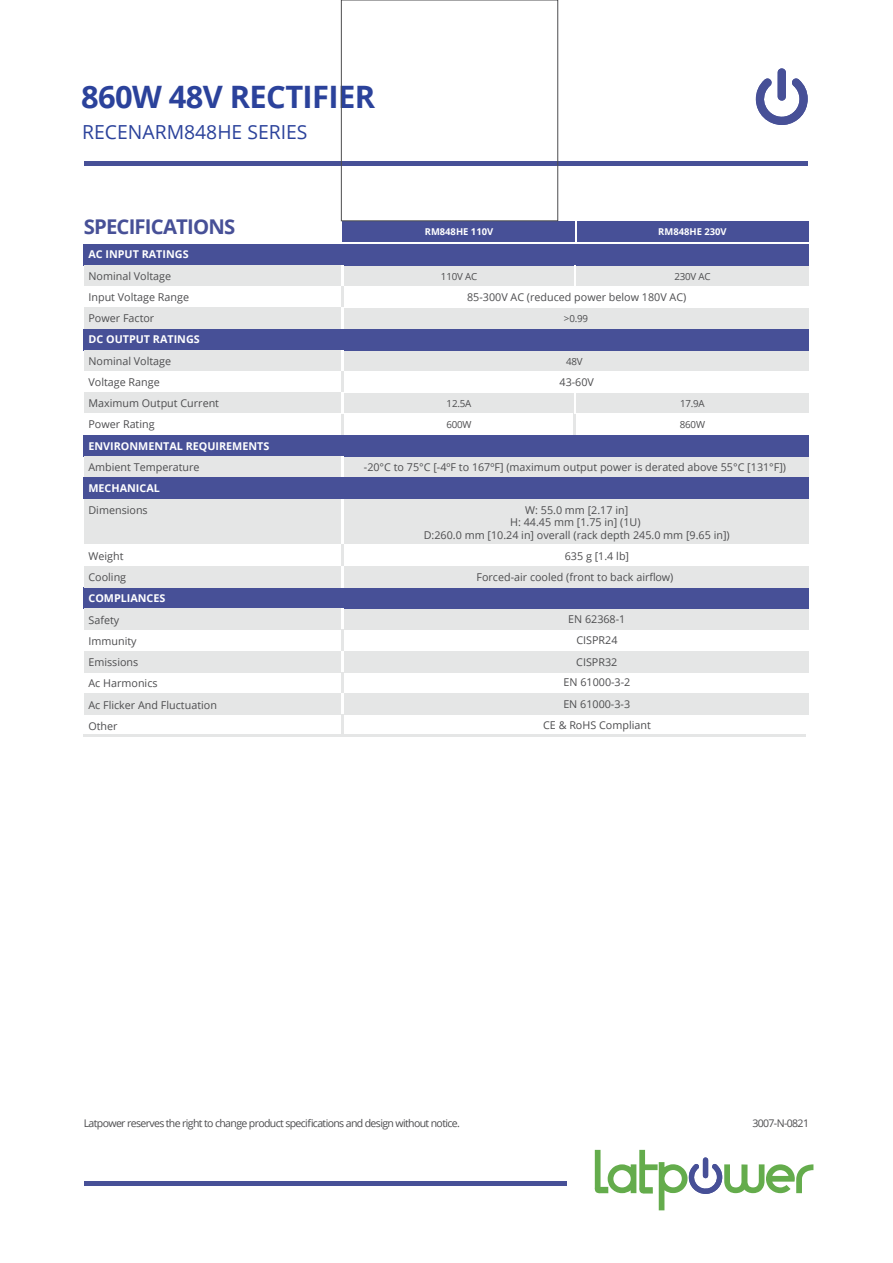
<style>
.page{position:relative;width:893px;height:1263px;background:#fff}
.page>*{position:absolute;margin:0;border:0;box-sizing:border-box;transform-origin:0 0}
.t1{font:700 30.9px "Open Sans";letter-spacing:-.02em;color:#2b429b}
.t2{font:700 20.25px "Open Sans";letter-spacing:-.04em;color:#475097}
.t3{font:19.35px "Open Sans";color:#2b429b}
.t4{font:10.8px/12.9px "Open Sans";color:#4d4d4f;text-align:center}
.t5{font:700 10.8px "Open Sans";color:#fff}
.t6{font:10.5px "Open Sans";letter-spacing:-.06em;color:#4d4d4f}
.t7{font:9.75px "Open Sans";letter-spacing:-.02em;color:#4d4d4f}
.t8{font:700 9.45px "Open Sans";color:#fff}
</style>
<div class="page">
<div style="left:85px;top:161px;width:723px;height:5px;background:#475097"></div>
<hr style="left:85px;top:1181px;width:482px;height:4px;background:#475097">
<svg style="left:594px;top:1150px;width:219px;height:60px"></svg>
<svg style="left:756px;top:68px;width:52px;height:57px"></svg>
<div style="left:342px;top:265px;width:467px;height:21px;background:#e5e6e6"></div>
<div style="left:342px;top:308px;width:467px;height:21px;background:#e5e6e6"></div>
<div style="left:84px;top:244px;width:725px;height:21px;background:#475097"></div>
<div style="left:84px;top:265px;width:258px;height:21px;background:#e5e6e6"></div>
<hr style="left:341px;top:265px;width:2px;height:21px;background:#fff">
<div style="left:667px;top:456px;width:142px;height:22px;background:#e5e6e6"></div>
<div style="left:342px;top:456px;width:459px;height:22px;background:#e5e6e6"></div>
<div style="left:84px;top:435px;width:725px;height:21px;background:#475097"></div>
<div style="left:84px;top:456px;width:258px;height:22px;background:#e5e6e6"></div>
<hr style="left:341px;top:456px;width:2px;height:22px;background:#fff">
<hr style="left:341px;top:286px;width:2px;height:22px;background:#e5e6e6">
<div style="left:84px;top:308px;width:258px;height:21px;background:#e5e6e6"></div>
<hr style="left:341px;top:308px;width:2px;height:21px;background:#fff">
<div style="left:342px;top:221px;width:467px;height:21px;background:#475097"></div>
<hr style="left:575px;top:221px;width:2px;height:21px;background:#fff">
<hr style="left:574px;top:265px;width:2px;height:21px;background:#fff">
<div style="left:342px;top:350px;width:467px;height:21px;background:#e5e6e6"></div>
<div style="left:342px;top:393px;width:467px;height:21px;background:#e5e6e6"></div>
<div style="left:84px;top:329px;width:725px;height:21px;background:#475097"></div>
<div style="left:84px;top:350px;width:258px;height:21px;background:#e5e6e6"></div>
<hr style="left:341px;top:350px;width:2px;height:21px;background:#fff">
<hr style="left:341px;top:371px;width:2px;height:22px;background:#e5e6e6">
<div style="left:84px;top:393px;width:258px;height:21px;background:#e5e6e6"></div>
<hr style="left:341px;top:414px;width:2px;height:21px;background:#e5e6e6">
<hr style="left:574px;top:414px;width:2px;height:21px;background:#e5e6e6">
<hr style="left:341px;top:393px;width:2px;height:21px;background:#fff">
<div style="left:342px;top:499px;width:467px;height:46px;background:#e5e6e6"></div>
<div style="left:84px;top:478px;width:725px;height:21px;background:#475097"></div>
<div style="left:84px;top:499px;width:258px;height:46px;background:#e5e6e6"></div>
<hr style="left:341px;top:499px;width:2px;height:46px;background:#fff">
<hr style="left:341px;top:545px;width:2px;height:21px;background:#e5e6e6">
<div style="left:343px;top:608px;width:466px;height:22px;background:#e5e6e6"></div>
<div style="left:84px;top:587px;width:725px;height:21px;background:#475097"></div>
<div style="left:84px;top:608px;width:258px;height:22px;background:#e5e6e6"></div>
<hr style="left:341px;top:608px;width:2px;height:22px;background:#fff">
<hr style="left:341px;top:630px;width:2px;height:21px;background:#e5e6e6">
<div style="left:343px;top:651px;width:466px;height:21px;background:#e5e6e6"></div>
<div style="left:84px;top:651px;width:258px;height:21px;background:#e5e6e6"></div>
<hr style="left:341px;top:651px;width:2px;height:21px;background:#fff">
<hr style="left:341px;top:672px;width:2px;height:21px;background:#e5e6e6">
<div style="left:343px;top:693px;width:466px;height:22px;background:#e5e6e6"></div>
<div style="left:84px;top:693px;width:258px;height:22px;background:#e5e6e6"></div>
<hr style="left:341px;top:693px;width:2px;height:22px;background:#fff">
<hr style="left:341px;top:715px;width:2px;height:21px;background:#e5e6e6">
<hr style="left:84px;top:735px;width:722px;height:2px;background:#e5e6e6">
<div style="left:667px;top:566px;width:142px;height:21px;background:#e5e6e6"></div>
<div style="left:342px;top:566px;width:459px;height:21px;background:#e5e6e6"></div>
<div style="left:84px;top:566px;width:258px;height:21px;background:#e5e6e6"></div>
<hr style="left:341px;top:566px;width:2px;height:21px;background:#fff">
<hr style="left:574px;top:393px;width:2px;height:21px;background:#fff">
<div style="left:341px;top:0;width:217px;height:221px;border:1px solid #4d4d4f"></div>
<h1 class="t1" style="left:81px;top:75px;width:295px">860W 48V RECTIFIER</h1>
<h3 class="t3" style="left:82px;top:119px;width:227px">RECENARM848HE SERIES</h3>
<h2 class="t2" style="left:84px;top:213px;width:153px">SPECIFICATIONS</h2>
<p class="t5" style="left:88px;top:247px;width:102px">AC INPUT RATINGS</p>
<p class="t4" style="left:88px;top:269px;width:84px">Nominal Voltage</p>
<p class="t4" style="left:88px;top:290px;width:102px">Input Voltage Range</p>
<p class="t4" style="left:88px;top:312px;width:67px">Power Factor</p>
<p class="t5" style="left:88px;top:332px;width:113px">DC OUTPUT RATINGS</p>
<p class="t4" style="left:88px;top:354px;width:84px">Nominal Voltage</p>
<p class="t4" style="left:88px;top:375px;width:73px">Voltage Range</p>
<p class="t4" style="left:88px;top:417px;width:68px">Power Rating</p>
<p class="t4" style="left:88px;top:397px;width:132px">Maximum Output Current</p>
<p class="t5" style="left:88px;top:439px;width:182px">ENVIRONMENTAL REQUIREMENTS</p>
<p class="t4" style="left:88px;top:460px;width:113px">Ambient Temperature</p>
<p class="t8" style="left:425px;top:225px;width:70px">RM848HE 110V</p>
<p class="t8" style="left:658px;top:225px;width:70px">RM848HE 230V</p>
<p class="t7" style="left:441px;top:270px;width:38px">110V AC</p>
<p class="t7" style="left:674px;top:270px;width:38px">230V AC</p>
<p class="t4" style="left:467px;top:290px;width:221px">85-300V AC (reduced power below 180V AC)</p>
<p class="t7" style="left:564px;top:312px;width:26px">&gt;0.99</p>
<p class="t7" style="left:566px;top:355px;width:18px">48V</p>
<p class="t4" style="left:559px;top:375px;width:36px">43-60V</p>
<p class="t7" style="left:674px;top:397px;width:38px">230V C</p>
<p class="t7" style="left:447px;top:397px;width:26px">12.5A</p>
<p class="t7" style="left:680px;top:397px;width:26px">17.9A</p>
<p class="t7" style="left:446px;top:418px;width:27px">600W</p>
<p class="t7" style="left:680px;top:418px;width:27px">860W</p>
<p class="t4" style="left:364px;top:460px;width:424px">-20°C to 75°C [-4ºF to 167ºF] (maximum output power is derated above 55°C [131°F])</p>
<p class="t5" style="left:88px;top:480px;width:73px">MECHANICAL</p>
<p class="t4" style="left:88px;top:503px;width:61px">Dimensions</p>
<p class="t4" style="left:424px;top:503px;width:308px">W: 55.0 mm [2.17 in]<br>H: 44.45 mm [1.75 in] (1U)<br>D:260.0 mm [10.24 in] overall (rack depth 245.0 mm [9.65 in])</p>
<p class="t4" style="left:88px;top:549px;width:37px">Weight</p>
<p class="t4" style="left:565px;top:549px;width:66px">635 g [1.4 lb]</p>
<p class="t5" style="left:88px;top:590px;width:78px">COMPLIANCES</p>
<p class="t4" style="left:88px;top:613px;width:32px">Safety</p>
<p class="t4" style="left:568px;top:612px;width:59px">EN 62368-1</p>
<p class="t4" style="left:88px;top:634px;width:50px">Immunity</p>
<p class="t4" style="left:576px;top:633px;width:43px">CISPR24</p>
<p class="t4" style="left:88px;top:656px;width:51px">Emissions</p>
<p class="t4" style="left:576px;top:655px;width:43px">CISPR32</p>
<p class="t4" style="left:88px;top:677px;width:71px">Ac Harmonics</p>
<p class="t4" style="left:564px;top:676px;width:68px">EN 61000-3-2</p>
<p class="t4" style="left:88px;top:698px;width:130px">Ac Flicker And Fluctuation</p>
<p class="t4" style="left:563px;top:697px;width:68px">EN 61000-3-3</p>
<p class="t4" style="left:88px;top:719px;width:31px">Other</p>
<p class="t4" style="left:543px;top:718px;width:109px">CE &amp; RoHS Compliant</p>
<p class="t4" style="left:88px;top:570px;width:39px">Cooling</p>
<p class="t4" style="left:476px;top:570px;width:198px">Forced-air cooled (front to back airflow)</p>
<p class="t6" style="left:84px;top:1115px;width:378px">Latpower reserves the right to change product specifications and design without notice.</p>
<p class="t6" style="left:752px;top:1115px;width:58px">3007-N-0821</p>
</div>
